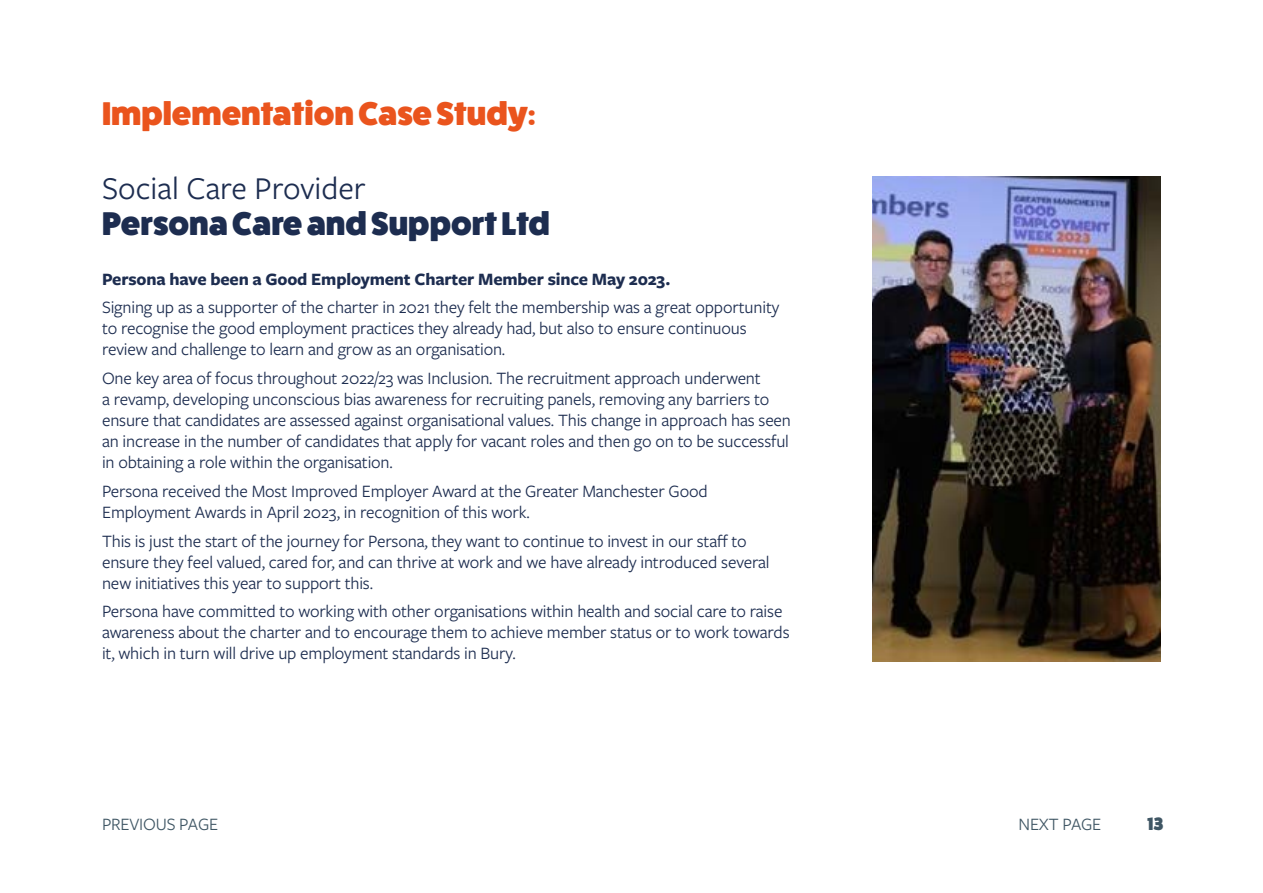
<style>
.page{position:relative;width:1263px;height:893px;background:#fff}
.page>*{position:absolute;margin:0;border:0;box-sizing:border-box;transform-origin:0 0}
.Heads{font:800 33px "Fat Frank";color:#ea541d}
.Heads-2{font:800 33px "Fat Frank";color:#1d2d50}
.Heads-3{font:33px "Freight Sans Pro";color:#1d2d50}
.Body{font:18px/21px "Freight Sans Pro";letter-spacing:-.01em;color:#1d2d50}
.Body-2{font:700 18px "Freight Sans Pro";letter-spacing:-.01em;color:#1d2d50}
.t1{font:18px "Freight Sans Pro";letter-spacing:-.01em;color:#3f5664}
.t2{font:800 18px "Fat Frank";color:#3f5664}
</style>
<div class="page">
<img style="left:872px;top:176px;width:289px;height:485px">
<p class="Heads" style="left:102px;top:95px;width:435px">Implementation Case Study:</p>
<p class="Heads-3" style="left:102px;top:166px;width:265px">Social Care Provider</p>
<p class="Heads-2" style="left:102px;top:205px;width:449px">Persona Care and Support Ltd</p>
<p class="Body-2" style="left:102px;top:266px;width:570px">Persona have been a Good Employment Charter Member since May 2023.</p>
<p class="Body" style="left:102px;top:296px;width:679px">Signing up as a supporter of the charter in 2021 they felt the membership was a great opportunity to recognise the good employment practices they already had, but also to ensure continuous review and challenge to learn and grow as an organisation.</p>
<p class="Body" style="left:102px;top:367px;width:690px">One key area of focus throughout 2022/23 was Inclusion. The recruitment approach underwent<br>a revamp, developing unconscious bias awareness for recruiting panels, removing any barriers to ensure that candidates are assessed against organisational values. This change in approach has seen an increase in the number of candidates that apply for vacant roles and then go on to be successful in obtaining a role within the organisation.</p>
<p class="Body" style="left:102px;top:480px;width:607px">Persona received the Most Improved Employer Award at the Greater Manchester Good<br>Employment Awards in April 2023, in recognition of this work.</p>
<p class="Body" style="left:102px;top:530px;width:669px">This is just the start of the journey for Persona, they want to continue to invest in our staff to ensure they feel valued, cared for, and can thrive at work and we have already introduced several new initiatives this year to support this.</p>
<p class="Body" style="left:102px;top:600px;width:689px">Persona have committed to working with other organisations within health and social care to raise awareness about the charter and to encourage them to achieve member status or to work towards it, which in turn will drive up employment standards in Bury.</p>
<p class="t1" style="left:102px;top:812px;width:118px">PREVIOUS PAGE</p>
<p class="t1" style="left:1018px;top:812px;width:84px">NEXT PAGE</p>
<p class="t2" style="left:1147px;top:813px;width:18px">13</p>
</div>
